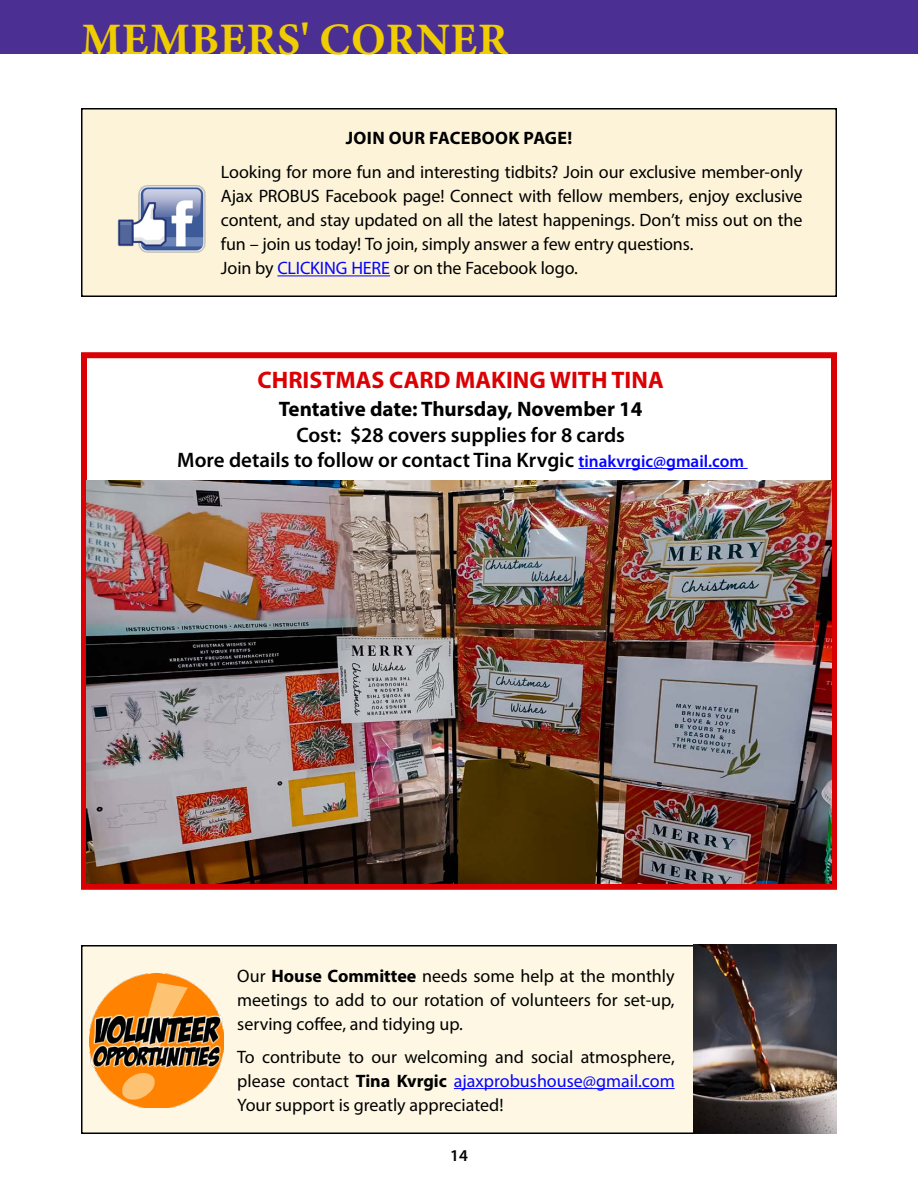
<style>
.page{position:relative;width:918px;height:1188px;background:#fff}
.page>*{position:absolute;margin:0;border:0;box-sizing:border-box;transform-origin:0 0}
.t1{font:45px "Minion Variable Concept";letter-spacing:.005em;color:#efcd00}
.t2{font:700 24px "Myriad Pro";color:#db0004}
.t3{font:600 21px/25.2px "Myriad Pro";color:#000;text-align:center}
.t4{font:700 21px "Myriad Pro";color:#000}
.t5{font:18px/24px "Myriad Pro";letter-spacing:-.005em;color:#000;text-align:justify}
.t6{font:700 18px "Myriad Pro";letter-spacing:.02em;color:#000}
.t7{font:600 16.5px "Myriad Pro";color:#000}
.s1{color:#0504ff}
.s2{font-size:17.25px;color:#0504ff}
.s3{font-weight:700}
</style>
<div class="page">
<div style="left:0;top:0;width:918px;height:54px;background:#4c2f92"></div>
<div style="left:81px;top:352px;width:756px;height:538px;background:#fff;border:6px solid #db0004"></div>
<img style="left:86px;top:481px;width:746px;height:402px">
<hr style="left:578px;top:468px;width:170px;height:1px;background:#0504ff">
<div style="left:82px;top:109px;width:754px;height:187px;background:#fcf3d9"></div>
<div style="left:81px;top:108px;width:756px;height:189px;border:2px solid #000"></div>
<hr style="left:277px;top:275px;width:113px;height:1px;background:#0504ff">
<img style="left:117px;top:185px;width:89px;height:68px">
<div style="left:82px;top:946px;width:754px;height:187px;background:#fdf7e4"></div>
<div style="left:81px;top:945px;width:756px;height:189px;border:2px solid #000"></div>
<hr style="left:454px;top:1088px;width:221px;height:1px;background:#0504ff">
<img style="left:693px;top:945px;width:144px;height:189px">
<img style="left:89px;top:973px;width:135px;height:135px">
<h1 class="t1" style="left:81px;top:8px;width:428px">MEMBERS' CORNER</h1>
<p class="t6" style="left:346px;top:127px;width:228px">JOIN OUR FACEBOOK PAGE!</p>
<p class="t5" style="left:221px;top:160px;width:583px;text-align:left">Looking for more fun and interesting tidbits? Join our exclusive member-only Ajax PROBUS Facebook page! Connect with fellow members, enjoy exclusive content, and stay updated on all the latest happenings. Don’t miss out on the fun – join us today! To join, simply answer a few entry questions.<br>Join by <span class="s1">CLICKING HERE</span> or on the Facebook logo.</p>
<h2 class="t2" style="left:258px;top:364px;width:408px">CHRISTMAS CARD MAKING WITH TINA</h2>
<p class="t4" style="left:279px;top:396px;width:365px">Tentative date: Thursday, November 14</p>
<p class="t3" style="left:177px;top:421px;width:568px">Cost: $28 covers supplies for 8 cards<br>More details to follow or contact Tina Krvgic <span class="s2">tinakvrgic@gmail.com</span></p>
<p class="t5" style="left:237px;top:963px;width:439px">Our <span class="s3">House Committee</span> needs some help at the monthly meetings to add to our rotation of volunteers for set-up, serving coffee, and tidying up.</p>
<p class="t5" style="left:237px;top:1044px;width:439px">To contribute to our welcoming and social atmosphere, please contact <span class="s3">Tina Kvrgic</span> <span class="s1">ajaxprobushouse@gmail.com </span>Your support is greatly appreciated!</p>
<p class="t7" style="left:450px;top:1145px;width:19px">14</p>
</div>
